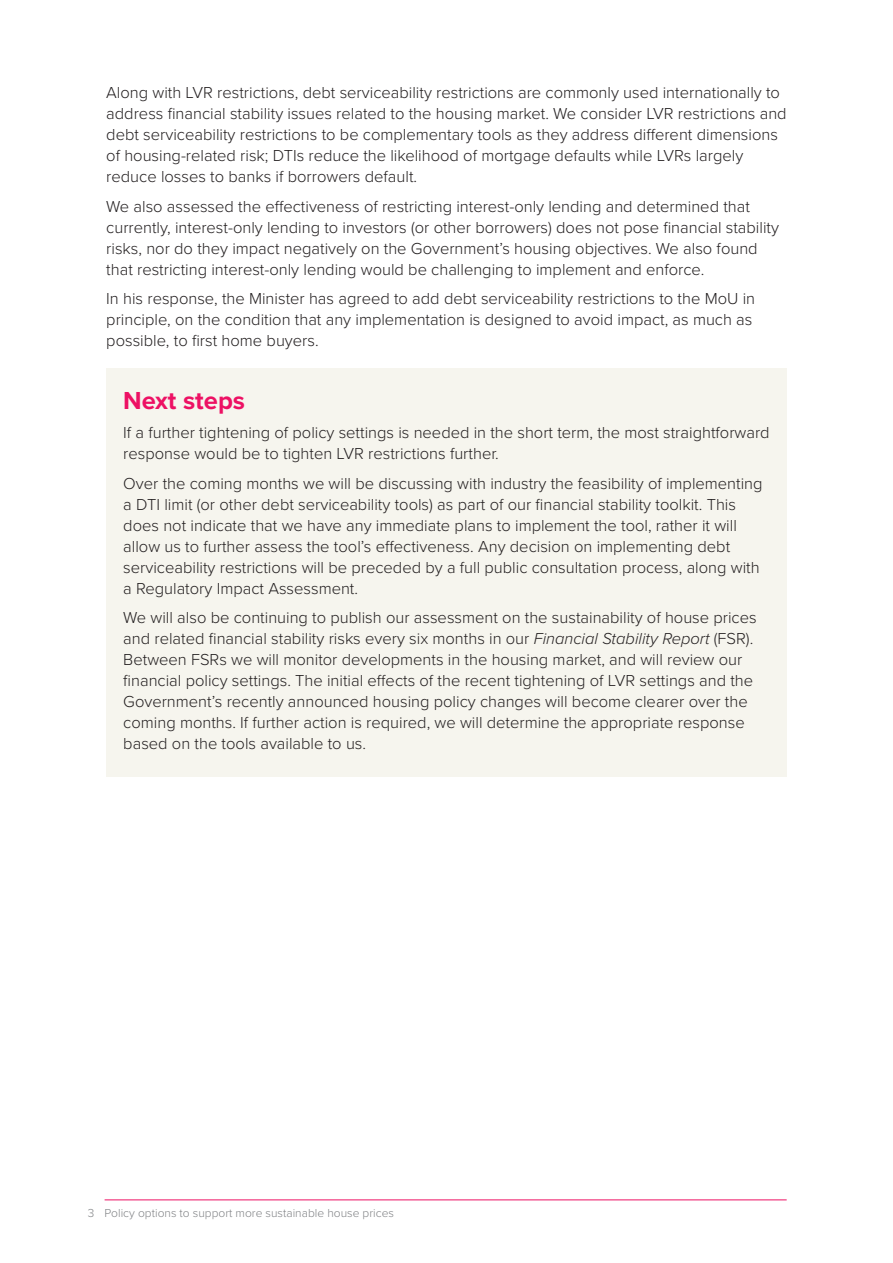
<style>
.page{position:relative;width:893px;height:1263px;background:#fff}
.page>*{position:absolute;margin:0;border:0;box-sizing:border-box;transform-origin:0 0}
.Heading_1{font:700 25.5px "Proxima Nova";color:#ed1164}
.Body_copy{font:300 16.5px/21px "Proxima Nova";color:#231f20}
.t1{font:300 12px "Proxima Nova";color:#808285}
.s1{font-style:italic}
</style>
<div class="page">
<hr style="left:105px;top:1199px;width:682px;height:1px;background:#ed1164">
<div style="left:106px;top:369px;width:681px;height:408px;background:#f6f5ee"></div>
<p class="Body_copy" style="left:106px;top:81px;width:682px">Along with LVR restrictions, debt serviceability restrictions are commonly used internationally to address financial stability issues related to the housing market. We consider LVR restrictions and debt serviceability restrictions to be complementary tools as they address different dimensions of housing-related risk; DTIs reduce the likelihood of mortgage defaults while LVRs largely reduce losses to banks if borrowers default.</p>
<p class="Body_copy" style="left:106px;top:195px;width:674px">We also assessed the effectiveness of restricting interest-only lending and determined that currently, interest-only lending to investors (or other borrowers) does not pose financial stability risks, nor do they impact negatively on the Government’s housing objectives. We also found that restricting interest-only lending would be challenging to implement and enforce.</p>
<p class="Body_copy" style="left:106px;top:287px;width:650px">In his response, the Minister has agreed to add debt serviceability restrictions to the MoU in principle, on the condition that any implementation is designed to avoid impact, as much as possible, to first home buyers.</p>
<p class="Heading_1" style="left:123px;top:381px;width:123px">Next steps</p>
<p class="Body_copy" style="left:123px;top:421px;width:648px">If a further tightening of policy settings is needed in the short term, the most straightforward response would be to tighten LVR restrictions further.</p>
<p class="Body_copy" style="left:123px;top:472px;width:641px">Over the coming months we will be discussing with industry the feasibility of implementing a DTI limit (or other debt serviceability tools) as part of our financial stability toolkit. This does not indicate that we have any immediate plans to implement the tool, rather it will allow us to further assess the tool’s effectiveness. Any decision on implementing debt serviceability restrictions will be preceded by a full public consultation process, along with a Regulatory Impact Assessment.</p>
<p class="Body_copy" style="left:123px;top:606px;width:635px">We will also be continuing to publish our assessment on the sustainability of house prices and related financial stability risks every six months in our <span class="s1">Financial Stability Report</span> (FSR).<br>Between FSRs we will monitor developments in the housing market, and will review our financial policy settings. The initial effects of the recent tightening of LVR settings and the Government’s recently announced housing policy changes will become clearer over the coming months. If further action is required, we will determine the appropriate response based on the tools available to us.</p>
<p class="t1" style="left:88px;top:1204px;width:308px">3 Policy options to support more sustainable house prices</p>
</div>
